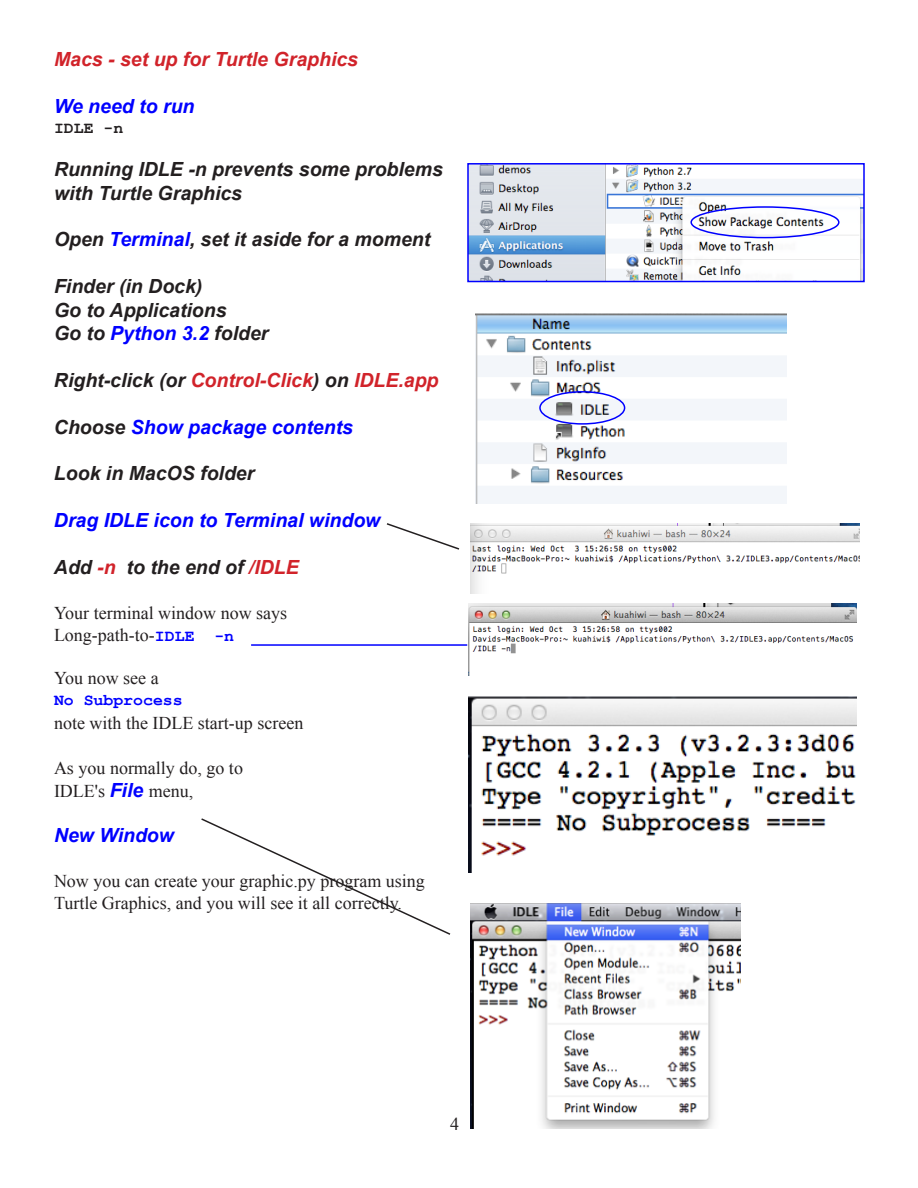
<style>
.page{position:relative;width:918px;height:1188px;background:#fff}
.page>*{position:absolute;margin:0;border:0;box-sizing:border-box;transform-origin:0 0}
.t1{font:italic 700 19.5px/23.4px "Arial";color:#231f20}
.t2{font:italic 700 19.5px "Arial";color:#00f}
.t3{font:italic 700 19.5px "Arial";color:#d1232a}
.t4{font:18px/21.6px "Times New Roman";color:#231f20}
.t5{font:700 16.5px "Courier New";color:#00f}
.t6{font:700 16.5px "Courier New";color:#231f20}
.s1{color:#00f}
.s2{color:#231f20}
.s3{color:#d1232a}
.s4{font-family:"Courier New";font-weight:700;font-size:16.5px;color:#00f}
.s5{font-family:"Arial";font-weight:700;font-style:italic;font-size:19.5px;color:#00f}
</style>
<div class="page">
<img style="left:470px;top:166px;width:392px;height:113px">
<div style="left:467px;top:163px;width:398px;height:119px;border:2px solid #00f"></div>
<div style="left:690px;top:206px;width:150px;height:32px;border:2px solid #00f;border-radius:50%"></div>
<img style="left:475px;top:313px;width:311px;height:191px">
<div style="left:539px;top:391px;width:86px;height:34px;border:2px solid #00f;border-radius:50%"></div>
<img style="left:471px;top:524px;width:389px;height:69px">
<svg style="left:386px;top:523px;width:74px;height:27px"></svg>
<img style="left:468px;top:603px;width:389px;height:72px">
<hr style="left:251px;top:644px;width:216px;height:2px;background:#00f">
<img style="left:468px;top:697px;width:389px;height:175px">
<img style="left:471px;top:904px;width:270px;height:224px">
<svg style="left:201px;top:818px;width:250px;height:117px"></svg>
<p class="t3" style="left:54px;top:47px;width:306px">Macs - set up for Turtle Graphics</p>
<p class="t2" style="left:54px;top:93px;width:142px">We need to run</p>
<p class="t6" style="left:54px;top:118px;width:71px">IDLE -n</p>
<p class="t1" style="left:54px;top:158px;width:390px">Running IDLE -n prevents some problems with Turtle Graphics</p>
<p class="t1" style="left:54px;top:228px;width:378px">Open <span class="s1">Terminal</span>, set it aside for a moment</p>
<p class="t1" style="left:54px;top:275px;width:216px">Finder (in Dock)<br>Go to Applications<br>Go to <span class="s1">Python 3.2</span> folder</p>
<p class="t3" style="left:54px;top:367px;width:386px"><span class="s2">Right-click (or</span> Control-Click<span class="s2">) on</span> IDLE.app</p>
<p class="t2" style="left:54px;top:414px;width:301px"><span class="s2">Choose</span> Show package contents</p>
<p class="t1" style="left:54px;top:462px;width:202px">Look in MacOS folder</p>
<p class="t2" style="left:54px;top:507px;width:328px">Drag IDLE icon to Terminal window</p>
<p class="t1" style="left:54px;top:556px;width:246px">Add <span class="s3">-n</span> to the end of <span class="s3">/IDLE</span></p>
<p class="t4" style="left:54px;top:602px;width:235px">Your terminal window now says<br>Long-path-to-<span class="s4">IDLE -n</span></p>
<p class="t4" style="left:54px;top:667px;width:106px">You now see a</p>
<p class="t5" style="left:54px;top:690px;width:130px">No Subprocess</p>
<p class="t4" style="left:54px;top:712px;width:251px">note with the IDLE start-up screen</p>
<p class="t4" style="left:54px;top:756px;width:191px;line-height:23.4px">As you normally do, go to<br>IDLE's <span class="s5">File</span> menu,</p>
<p class="t2" style="left:54px;top:822px;width:122px">New Window</p>
<p class="t4" style="left:54px;top:870px;width:372px">Now you can create your graphic.py program using<br>Turtle Graphics, and you will see it all correctly.</p>
<p class="t4" style="left:450px;top:1113px;width:10px">4</p>
</div>
